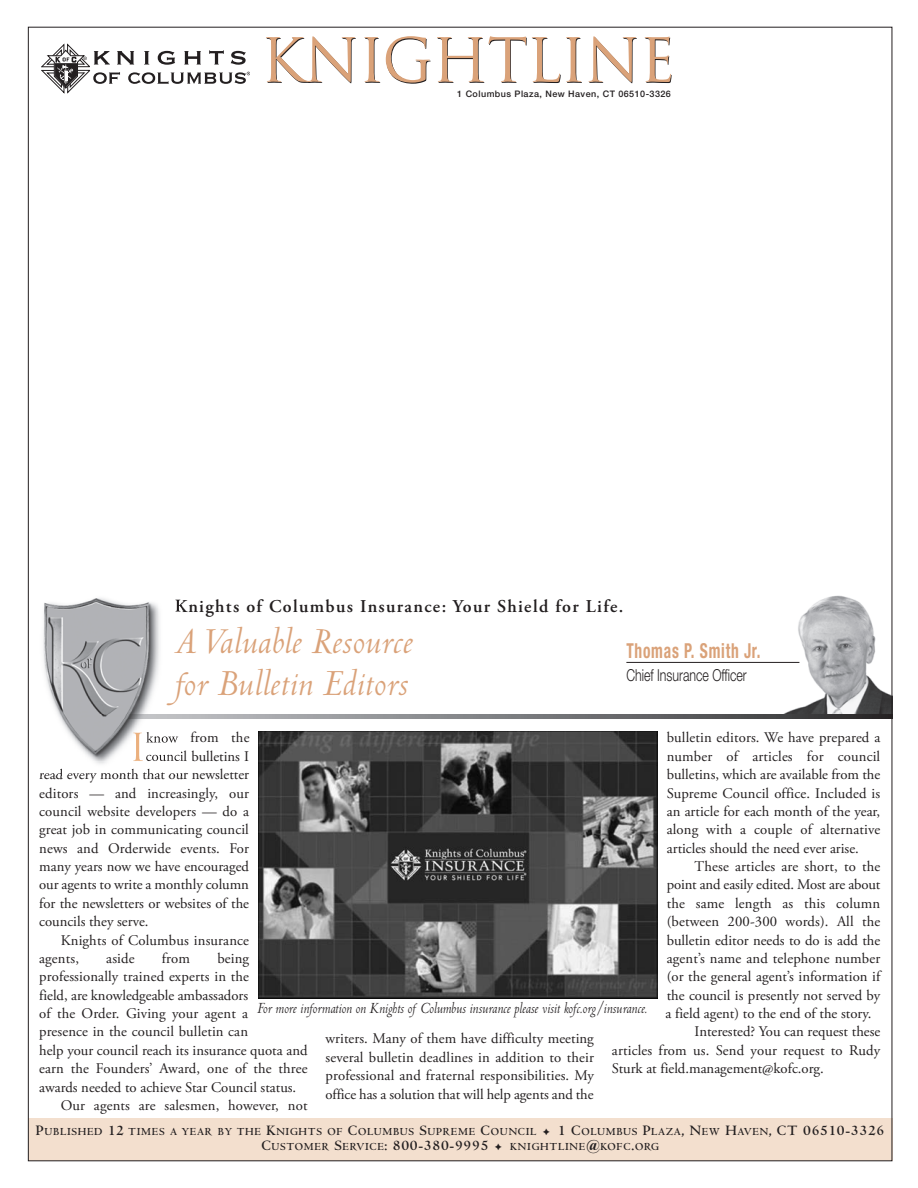
<style>
.page{position:relative;width:918px;height:1188px;background:#fff}
.page>*{position:absolute;margin:0;border:0;box-sizing:border-box;transform-origin:0 0}
.t1{font:59.25px "Trajan Pro";letter-spacing:-.025em;color:#231f20}
.t2{font:italic 39px/42px "Centaur MT Std";letter-spacing:.01em;color:#daa279}
.t3{font:700 condensed 20.7px "Helvetica Neue";letter-spacing:.05em;color:#daa279;scale:.75 1}
.t4{font:600 18px "Adobe Garamond Pro";letter-spacing:.075em;color:#231f20}
.t5{font:italic 16.5px "Centaur MT Std";color:#231f20;scale:.9 1}
.t6{font:300 16.5px "Helvetica Neue";color:#231f20;scale:.75 1}
.t7{font:700 15px "Centaur MT Std";letter-spacing:.05em;color:#231f20}
.t8{font:14.7px/18.3px "Adobe Garamond Pro";color:#231f20;text-align:justify}
.t9{font:700 11.25px "Centaur MT Std";letter-spacing:.065em;color:#231f20}
.t10{font:500 9px "Helvetica Neue";letter-spacing:.05em;color:#231f20}
.s1{font-size:15px}
.s2{font-family:"Adobe Garamond Pro";font-weight:600;font-size:14.55px}
.s3{font-size:11.25px}
</style>
<div class="page">
<div style="left:28px;top:1119px;width:864px;height:42px;background:#f3dfce"></div>
<img style="left:780px;top:595px;width:110px;height:119px">
<hr style="left:626px;top:662px;width:173px;height:1px;background:#231f20">
<svg style="left:182px;top:714px;width:708px;height:4px"></svg>
<img style="left:27px;top:588px;width:155px;height:188px">
<img style="left:158px;top:735px;width:21px;height:8px">
<img style="left:158px;top:750px;width:24px;height:11px">
<img style="left:40px;top:769px;width:44px;height:7px">
<img style="left:175px;top:599px;width:7px;height:14px">
<img style="left:158px;top:714px;width:24px;height:4px">
<img style="left:37px;top:594px;width:121px;height:167px">
<img style="left:133px;top:733px;width:10px;height:28px">
<svg style="left:146px;top:732px;width:12px;height:11px"></svg>
<svg style="left:146px;top:754px;width:12px;height:7px"></svg>
<img style="left:258px;top:731px;width:400px;height:267px">
<svg style="left:41px;top:44px;width:208px;height:49px"></svg>
<h1 class="t1" style="left:261px;top:38px;width:416px">KNIGHTLINE</h1>
<p class="t10" style="left:457px;top:88px;width:215px">1 Columbus Plaza, New Haven, CT 06510-3326</p>
<p class="t4" style="left:175px;top:599px;width:450px">Knights of Columbus Insurance: Your Shield for Life.</p>
<h2 class="t2" style="left:174px;top:624px;width:239px">A Valuable Resource for Bulletin Editors</h2>
<h3 class="t3" style="left:626px;top:639px;width:180px">Thomas P. Smith Jr.</h3>
<p class="t6" style="left:626px;top:665px;width:162px">Chief Insurance Officer</p>
<p class="t8" style="left:146px;top:730px;width:105px">know from the</p>
<p class="t8" style="left:146px;top:748px;width:105px">council bulletins I</p>
<p class="t8" style="left:39px;top:767px;width:211px">read every month that our newsletter</p>
<p class="t8" style="left:39px;top:785px;width:211px">editors — and increasingly, our</p>
<p class="t8" style="left:39px;top:803px;width:212px">council website developers — do a</p>
<p class="t8" style="left:39px;top:822px;width:211px">great job in communicating council</p>
<p class="t8" style="left:39px;top:840px;width:211px">news and Orderwide events. For</p>
<p class="t8" style="left:39px;top:859px;width:211px">many years now we have encouraged</p>
<p class="t8" style="left:39px;top:877px;width:211px">our agents to write a monthly column</p>
<p class="t8" style="left:39px;top:895px;width:211px">for the newsletters or websites of the</p>
<p class="t8" style="left:39px;top:914px;width:111px">councils they serve.</p>
<p class="t8" style="left:61px;top:932px;width:190px">Knights of Columbus insurance</p>
<p class="t8" style="left:39px;top:950px;width:41px">agents,</p>
<p class="t8" style="left:106px;top:950px;width:30px">aside</p>
<p class="t8" style="left:162px;top:950px;width:30px">from</p>
<p class="t8" style="left:217px;top:950px;width:33px">being</p>
<p class="t8" style="left:39px;top:969px;width:211px">professionally trained experts in the</p>
<p class="t8" style="left:39px;top:987px;width:211px">field, are knowledgeable ambassadors</p>
<p class="t8" style="left:39px;top:1006px;width:211px">of the Order. giving your agent a</p>
<p class="t8" style="left:39px;top:1024px;width:210px">presence in the council bulletin can</p>
<p class="t8" style="left:39px;top:1042px;width:270px">help your council reach its insurance quota and</p>
<p class="t8" style="left:39px;top:1061px;width:270px">earn the Founders’ award, one of the three</p>
<p class="t8" style="left:39px;top:1079px;width:259px">awards needed to achieve star Council status.</p>
<p class="t8" style="left:61px;top:1097px;width:248px">Our agents are salesmen, however, not</p>
<p class="t8" style="left:667px;top:730px;width:215px">bulletin editors. We have prepared a number of articles for council bulletins, which are available from the supreme Council office. Included is an article for each month of the year, along with a couple of alternative articles should the need ever arise.</p>
<p class="t8" style="left:695px;top:859px;width:187px">These articles are short, to the</p>
<p class="t8" style="left:667px;top:877px;width:215px">point and easily edited. Most are about</p>
<p class="t8" style="left:667px;top:895px;width:215px">the same length as this column</p>
<p class="t8" style="left:667px;top:914px;width:215px">(between 200-300 words). all the</p>
<p class="t8" style="left:667px;top:932px;width:215px">bulletin editor needs to do is add the</p>
<p class="t8" style="left:667px;top:950px;width:215px">agent’s name and telephone number</p>
<p class="t8" style="left:667px;top:969px;width:215px">(or the general agent’s information if</p>
<p class="t8" style="left:667px;top:987px;width:215px">the council is presently not served by</p>
<p class="t8" style="left:666px;top:1006px;width:207px">a field agent) to the end of the story.</p>
<p class="t8" style="left:695px;top:1024px;width:187px">Interested? You can request these</p>
<p class="t8" style="left:612px;top:1042px;width:270px">articles from us. send your request to Rudy</p>
<p class="t8" style="left:612px;top:1061px;width:213px">sturk at field.management@kofc.org.</p>
<p class="t5" style="left:257px;top:1002px;width:435px">For more information on Knights of Columbus insurance please visit kofc.org/insurance.</p>
<p class="t8" style="left:326px;top:1031px;width:270px">writers. Many of them have difficulty meeting several bulletin deadlines in addition to their professional and fraternal responsibilities. My office has a solution that will help agents and the</p>
<p class="t9" style="left:36px;top:1128px;width:502px"><span class="s1">P</span>UBLISHED <span class="s2">1</span><span class="s1">2</span> TIMES A YEAR BY THE <span class="s1">K</span>NIGHTS OF <span class="s1">C</span>OLUMBUS <span class="s1">S</span>UPREME <span class="s1">C</span>OUNCIL</p>
<p class="t7" style="left:558px;top:1125px;width:328px"><span class="s2">1</span> C<span class="s3">OLUMBUS</span> P<span class="s3">LAZA</span>, N<span class="s3">EW</span> H<span class="s3">AVEN</span>, CT 065<span class="s2">1</span>0-3326</p>
<p class="t7" style="left:261px;top:1140px;width:229px">C<span class="s3">USTOMER</span> S<span class="s3">ERVICE</span>: 800-380-9995</p>
<p class="t9" style="left:510px;top:1143px;width:150px">KNIGHTLINE<span class="s1">@</span>KOFC<span class="s1">.</span>ORG</p>
</div>
